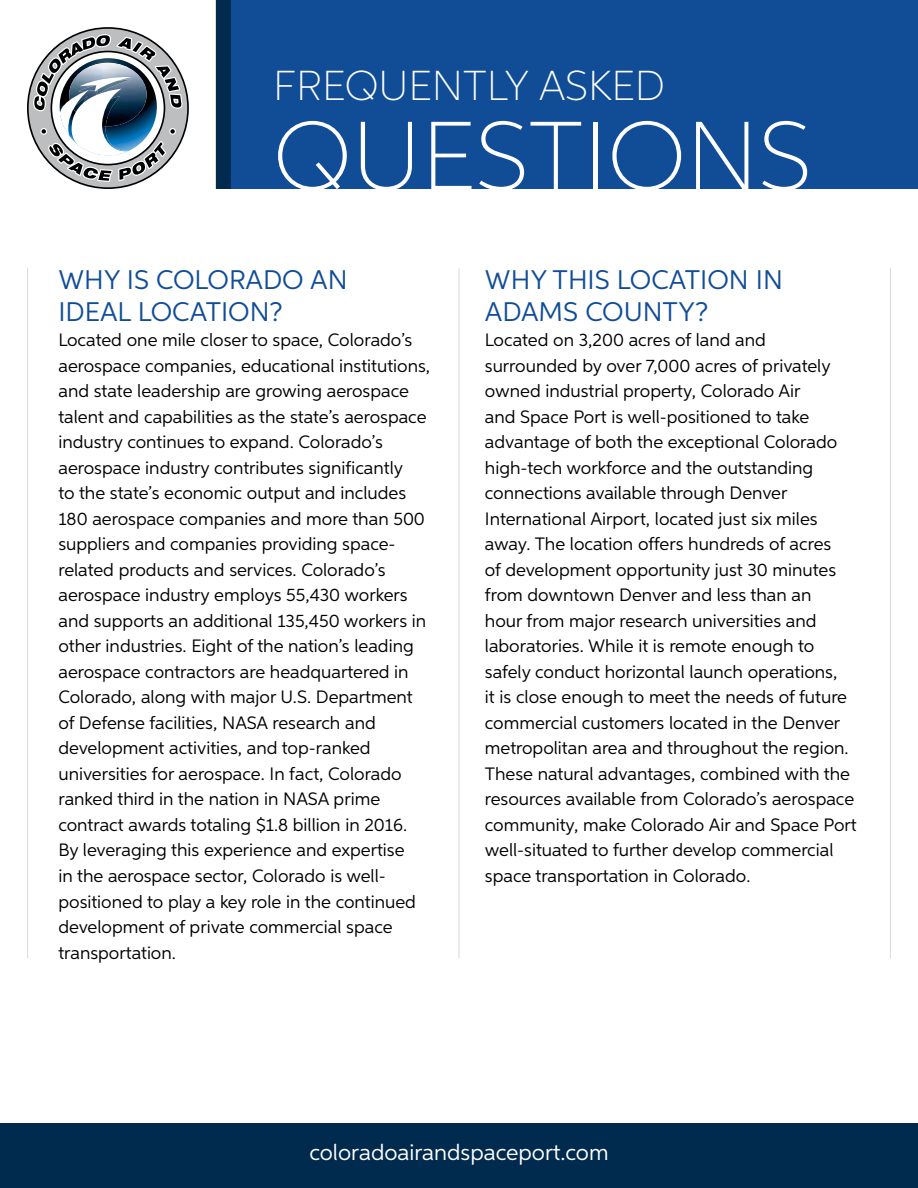
<style>
.page{position:relative;width:918px;height:1188px;background:#fff}
.page>*{position:absolute;margin:0;border:0;box-sizing:border-box;transform-origin:0 0}
.t1{font:100 97.5px "Aspira";color:#fff}
.t2{font:100 42px "Aspira";color:#fff}
.t3{font:27px/31.5px "Aspira";color:#114d97}
.t4{font:22.5px "Aspira";color:#fff}
.t5{font:18px/25.5px "Aspira";color:#000}
</style>
<div class="page">
<svg style="left:27px;top:27px;width:162px;height:162px"></svg>
<hr style="left:458px;top:268px;width:2px;height:690px;background:#dcddde">
<hr style="left:27px;top:268px;width:1px;height:690px;background:#dcddde">
<div style="left:0;top:1124px;width:918px;height:64px;background:#002a4e"></div>
<hr style="left:890px;top:268px;width:1px;height:690px;background:#dcddde">
<div style="left:231px;top:0;width:687px;height:189px;background:#114d97"></div>
<div style="left:216px;top:0;width:15px;height:189px;background:#002a4e"></div>
<h2 class="t2" style="left:273px;top:60px;width:393px">FREQUENTLY ASKED</h2>
<h1 class="t1" style="left:273px;top:97px;width:540px">QUESTIONS</h1>
<h3 class="t3" style="left:58px;top:264px;width:291px">WHY IS COLORADO AN<br>IDEAL LOCATION?</h3>
<p class="t5" style="left:58px;top:327px;width:373px">Located one mile closer to space, Colorado’s aerospace companies, educational institutions, and state leadership are growing aerospace talent and capabilities as the state’s aerospace industry continues to expand. Colorado’s aerospace industry contributes significantly<br>to the state’s economic output and includes 180 aerospace companies and more than 500 suppliers and companies providing space&shy;related products and services. Colorado’s aerospace industry employs 55,430 workers and supports an additional 135,450 workers in other industries. Eight of the nation’s leading aerospace contractors are headquartered in Colorado, along with major U.S. Department of Defense facilities, NASA research and development activities, and top-ranked universities for aerospace. In fact, Colorado ranked third in the nation in NASA prime contract awards totaling $1.8 billion in 2016.<br>By leveraging this experience and expertise<br>in the aerospace sector, Colorado is well&shy;positioned to play a key role in the continued development of private commercial space transportation.</p>
<h3 class="t3" style="left:485px;top:264px;width:300px">WHY THIS LOCATION IN<br>ADAMS COUNTY?</h3>
<p class="t5" style="left:485px;top:327px;width:373px">Located on 3,200 acres of land and surrounded by over 7,000 acres of privately owned industrial property, Colorado Air<br>and Space Port is well-positioned to take advantage of both the exceptional Colorado high-tech workforce and the outstanding connections available through Denver International Airport, located just six miles away. The location offers hundreds of acres<br>of development opportunity just 30 minutes from downtown Denver and less than an<br>hour from major research universities and laboratories. While it is remote enough to safely conduct horizontal launch operations,<br>it is close enough to meet the needs of future commercial customers located in the Denver metropolitan area and throughout the region.<br>These natural advantages, combined with the resources available from Colorado’s aerospace community, make Colorado Air and Space Port well-situated to further develop commercial space transportation in Colorado.</p>
<p class="t4" style="left:309px;top:1139px;width:301px">coloradoairandspaceport.com</p>
</div>
